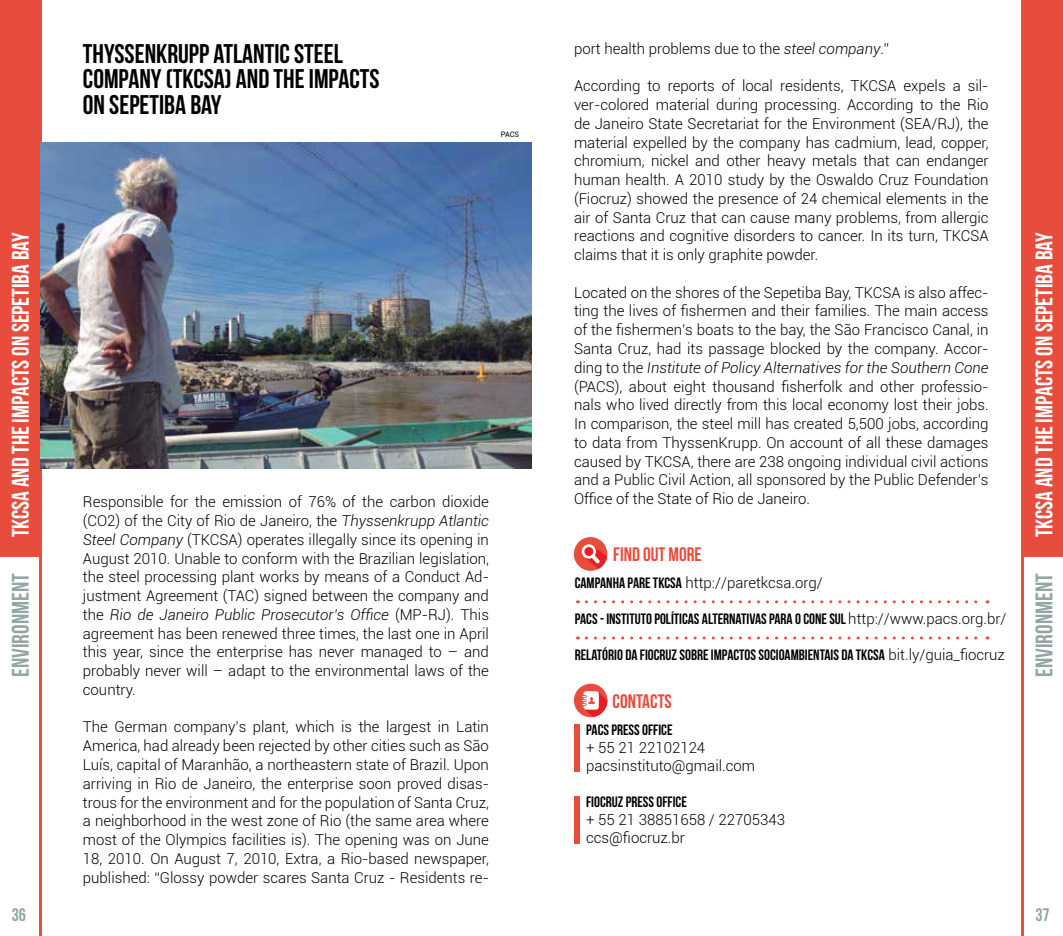
<style>
.page{position:relative;width:1063px;height:936px;background:#fff}
.page>*{position:absolute;margin:0;border:0;box-sizing:border-box;transform-origin:0 0}
.t1{font:27px/25.5px "Bebas Neue";color:#000}
.t2{font:24px "Bebas Neue";color:#fff}
.t3{font:24px "Bebas Neue";color:#93a6a4}
.t4{font:19.5px "Bebas Neue";color:#e84c3d}
.t5{font:18px "Bebas Neue";color:#93a6a4}
.t6{font:300 15px/18.8px "Roboto";color:#000;text-align:justify}
.t7{font:15px "Bebas Neue";color:#000}
.t8{font:7.5px "Roboto";color:#000}
.s1{font-style:italic}
.s2{font-family:"Bebas Neue";font-weight:400}
.s3{font-family:"Roboto";font-weight:300}
</style>
<div class="page">
<div style="left:0;top:0;width:41px;height:556px;background:#e84c3d"></div>
<hr style="left:39px;top:423px;width:2px;height:512px;background:#e84c3d">
<img style="left:40px;top:142px;width:491px;height:327px">
<div style="left:1022px;top:0;width:41px;height:556px;background:#e84c3d"></div>
<hr style="left:1022px;top:423px;width:2px;height:512px;background:#e84c3d">
<div style="left:574px;top:683px;width:33px;height:34px;background:#e84c3d;border-radius:50%"></div>
<svg style="left:582px;top:691px;width:26px;height:26px"></svg>
<div style="left:574px;top:537px;width:33px;height:33px;background:#e84c3d;border-radius:50%"></div>
<svg style="left:582px;top:544px;width:25px;height:25px"></svg>
<svg style="left:586px;top:600px;width:402px;height:3px"></svg>
<svg style="left:586px;top:636px;width:402px;height:3px"></svg>
<div style="left:574px;top:724px;width:6px;height:47px;background:#e84c3d"></div>
<div style="left:574px;top:796px;width:6px;height:47px;background:#e84c3d"></div>
<h2 class="t2" style="left:7px;top:537px;width:306px;rotate:-90deg">TKCSA AND THE IMPACTS ON SEPETIBA BAY</h2>
<h2 class="t3" style="left:7px;top:676px;width:105px;rotate:-90deg">ENVIRONMENT</h2>
<p class="t5" style="left:12px;top:904px;width:16px">36</p>
<h1 class="t1" style="left:83px;top:40px;width:298px">THYSSENKRUPP ATLANTIC STEEL<br>COMPANY (TKCSA) AND THE IMPACTS<br>ON SEPETIBA BAY</h1>
<p class="t8" style="left:501px;top:129px;width:20px">PACS</p>
<p class="t6" style="left:83px;top:492px;width:408px">Responsible for the emission of 76% of the carbon dioxide (CO2) of the City of Rio de Janeiro, the <span class="s1">Thyssenkrupp Atlantic Steel Company</span> (TKCSA) operates illegally since its opening in August 2010. Unable to conform with the Brazilian legislation, the steel processing plant works by means of a Conduct Ad&shy;justment Agreement (TAC) signed between the company and the <span class="s1">Rio de Janeiro Public Prosecutor’s Office</span> (MP-RJ). This agreement has been renewed three times, the last one in April this year, since the enterprise has never managed to – and probably never will – adapt to the environmental laws of the country.</p>
<p class="t6" style="left:83px;top:717px;width:408px">The German company’s plant, which is the largest in Latin America, had already been rejected by other cities such as São Luís, capital of Maranhão, a northeastern state of Brazil. Upon arriving in Rio de Janeiro, the enterprise soon proved disas&shy;trous for the environment and for the population of Santa Cruz, a neighborhood in the west zone of Rio (the same area where most of the Olympics facilities is). The opening was on June 18, 2010. On August 7, 2010, Extra, a Rio-based newspaper, published: “Glossy powder scares Santa Cruz - Residents re-</p>
<p class="t6" style="left:574px;top:39px;width:317px">port health problems due to the <span class="s1">steel company</span>.”</p>
<p class="t6" style="left:574px;top:76px;width:416px">According to reports of local residents, TKCSA expels a sil&shy;ver-colored material during processing. According to the Rio de Janeiro State Secretariat for the Environment (SEA/RJ), the material expelled by the company has cadmium, lead, copper, chromium, nickel and other heavy metals that can endanger human health. A 2010 study by the Oswaldo Cruz Foundation (Fiocruz) showed the presence of 24 chemical elements in the air of Santa Cruz that can cause many problems, from allergic reactions and cognitive disorders to cancer. In its turn, TKCSA claims that it is only graphite powder.</p>
<p class="t6" style="left:574px;top:282px;width:416px">Located on the shores of the Sepetiba Bay, TKCSA is also affec&shy;ting the lives of fishermen and their families. The main access of the fishermen’s boats to the bay, the São Francisco Canal, in Santa Cruz, had its passage blocked by the company. Accor&shy;ding to the <span class="s1">Institute of Policy Alternatives for the Southern Cone </span>(PACS), about eight thousand fisherfolk and other professio&shy;nals who lived directly from this local economy lost their jobs.<br>In comparison, the steel mill has created 5,500 jobs, according to data from ThyssenKrupp. On account of all these damages caused by TKCSA, there are 238 ongoing individual civil actions and a Public Civil Action, all sponsored by the Public Defender’s Office of the State of Rio de Janeiro.</p>
<h3 class="t4" style="left:613px;top:543px;width:90px">FIND OUT MORE</h3>
<p class="t6" style="left:575px;top:572px;width:250px"><span class="s2">CAMPANHA PARE TKCSA</span> http://paretkcsa.org/</p>
<p class="t7" style="left:575px;top:610px;width:433px">PACS - INSTITUTO POLÍTICAS ALTERNATIVAS PARA O CONE SUL <span class="s3">http://www.pacs.org.br/</span></p>
<p class="t7" style="left:575px;top:646px;width:432px">RELATÓRIO DA FIOCRUZ SOBRE IMPACTOS SOCIOAMBIENTAIS DA TKCSA <span class="s3">bit.ly/guia_fiocruz</span></p>
<h3 class="t4" style="left:612px;top:690px;width:61px">CONTACTS</h3>
<p class="t7" style="left:586px;top:721px;width:88px">PACS PRESS OFFICE</p>
<p class="t6" style="left:586px;top:738px;width:170px;line-height:18px">+ 55 21 22102124 pacsinstituto@gmail.com</p>
<p class="t7" style="left:586px;top:793px;width:102px">FIOCRUZ PRESS OFFICE</p>
<p class="t6" style="left:586px;top:810px;width:200px;line-height:18px">+ 55 21 38851658 / 22705343 ccs@fiocruz.br</p>
<h2 class="t2" style="left:1031px;top:537px;width:306px;rotate:-90deg">TKCSA AND THE IMPACTS ON SEPETIBA BAY</h2>
<h2 class="t3" style="left:1031px;top:676px;width:105px;rotate:-90deg">ENVIRONMENT</h2>
<p class="t5" style="left:1035px;top:904px;width:16px">37</p>
</div>
